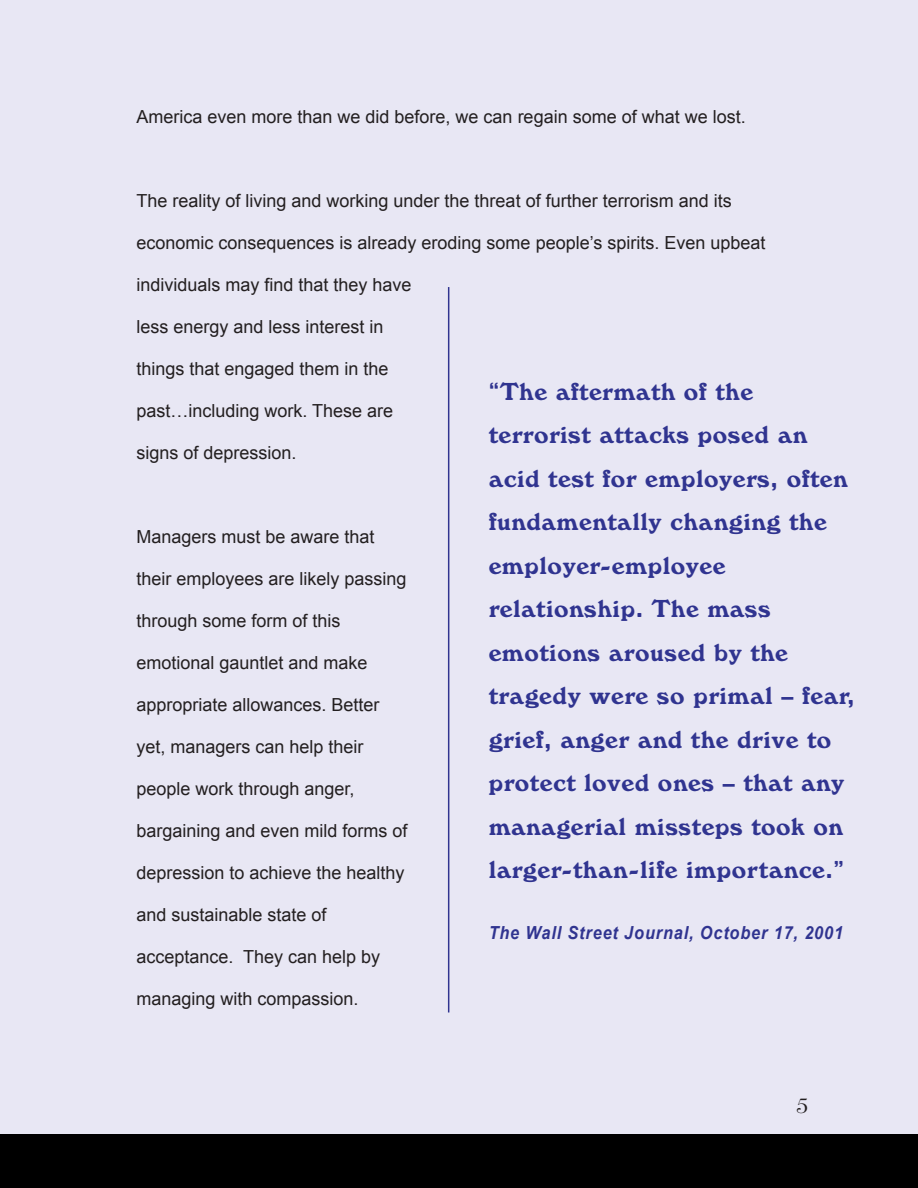
<style>
.page{position:relative;width:918px;height:1188px;background:#e8e7f4}
.page>*{position:absolute;margin:0;border:0;box-sizing:border-box;transform-origin:0 0}
.t1{font:24px/43.5px "Windsor";letter-spacing:.025em;color:#303490}
.t2{font:300 21px "Windsor";color:#231f20}
.t3{font:18px "Arial";color:#231f20}
.t4{font:italic 700 18px "Arial";letter-spacing:.055em;color:#303490;scale:.9 1}
</style>
<div class="page">
<div style="left:0;top:1134px;width:918px;height:54px;background:#000"></div>
<hr style="left:448px;top:287px;width:1px;height:725px;background:#303490">
<p class="t3" style="left:136px;top:106px;width:611px">America even more than we did before, we can regain some of what we lost.</p>
<p class="t3" style="left:136px;top:190px;width:597px">The reality of living and working under the threat of further terrorism and its</p>
<p class="t3" style="left:136px;top:232px;width:630px">economic consequences is already eroding some people’s spirits. Even upbeat</p>
<p class="t3" style="left:136px;top:274px;width:277px">individuals may find that they have</p>
<p class="t3" style="left:136px;top:316px;width:249px">less energy and less interest in</p>
<p class="t3" style="left:136px;top:358px;width:254px">things that engaged them in the</p>
<p class="t3" style="left:136px;top:400px;width:258px">past…including work. These are</p>
<p class="t3" style="left:136px;top:442px;width:162px">signs of depression.</p>
<p class="t1" style="left:489px;top:372px;width:368px">“The aftermath of the terrorist attacks posed an acid test for employers, often fundamentally changing the employer-employee relationship. The mass emotions aroused by the tragedy were so primal – fear, grief, anger and the drive to protect loved ones – that any managerial missteps took on larger-than-life importance.”</p>
<p class="t3" style="left:136px;top:526px;width:240px">Managers must be aware that</p>
<p class="t3" style="left:136px;top:568px;width:272px">their employees are likely passing</p>
<p class="t3" style="left:136px;top:610px;width:206px">through some form of this</p>
<p class="t3" style="left:136px;top:652px;width:233px">emotional gauntlet and make</p>
<p class="t3" style="left:136px;top:694px;width:245px">appropriate allowances. Better</p>
<p class="t3" style="left:136px;top:736px;width:229px">yet, managers can help their</p>
<p class="t3" style="left:136px;top:778px;width:220px">people work through anger,</p>
<p class="t3" style="left:136px;top:820px;width:273px">bargaining and even mild forms of</p>
<p class="t3" style="left:136px;top:862px;width:270px">depression to achieve the healthy</p>
<p class="t3" style="left:136px;top:904px;width:192px">and sustainable state of</p>
<p class="t3" style="left:136px;top:946px;width:245px">acceptance. They can help by</p>
<p class="t3" style="left:136px;top:988px;width:224px">managing with compassion.</p>
<p class="t4" style="left:489px;top:922px;width:395px">The Wall Street Journal, October 17, 2001</p>
<p class="t2" style="left:796px;top:1098px;width:14px">5</p>
</div>
